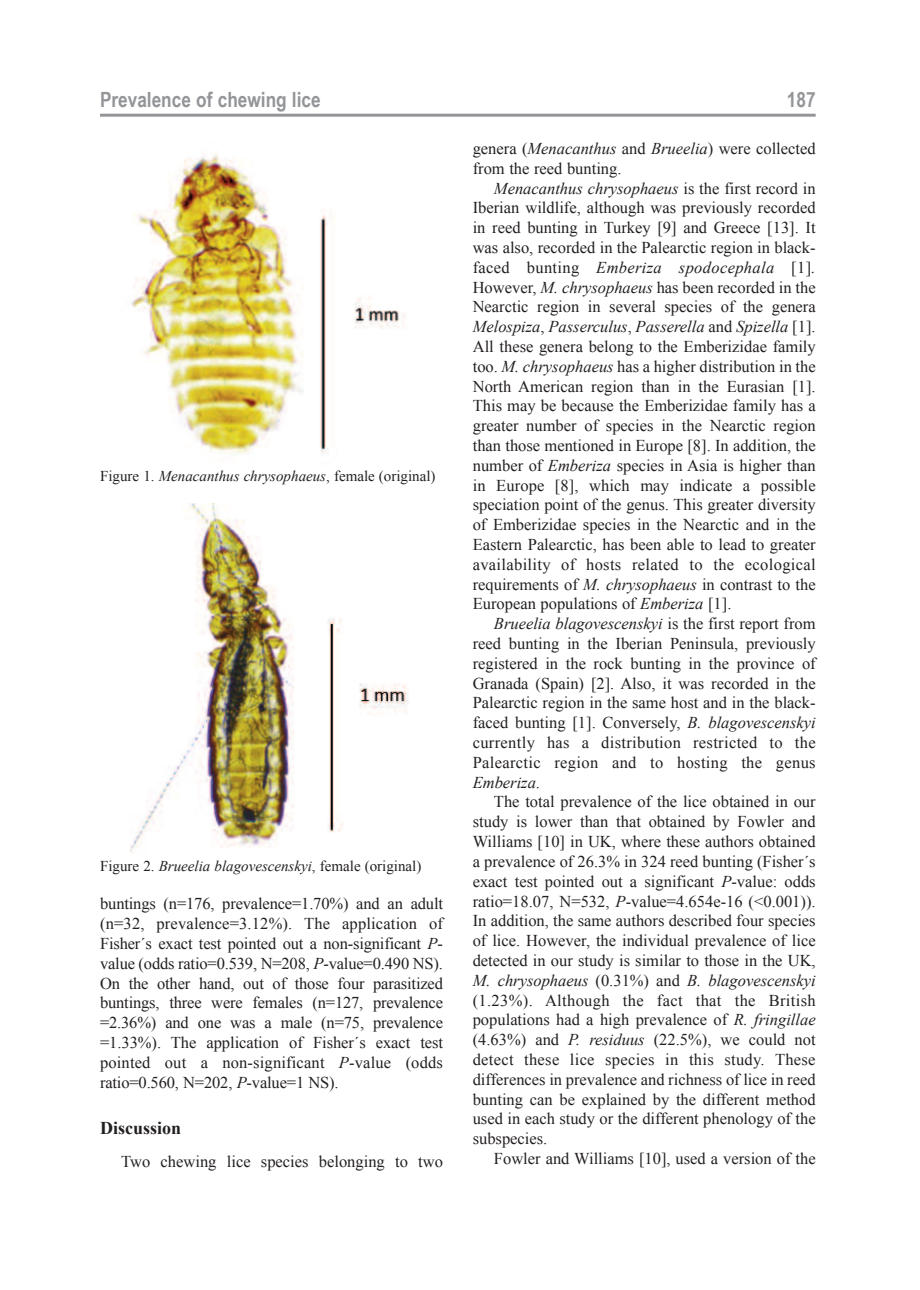
<style>
.page{position:relative;width:920px;height:1290px;background:#fff}
.page>*{position:absolute;margin:0;border:0;box-sizing:border-box;transform-origin:0 0}
.t1{font:700 21px "Arial Narrow";color:#939598}
.t2{font:700 18px "Times New Roman";color:#231f20}
.t3{font:16.5px/19.8px "Times New Roman";color:#231f20;text-align:justify}
.t4{font:15px "Times New Roman";color:#231f20}
.s1{font-style:italic}
</style>
<div class="page">
<hr style="left:100px;top:114px;width:716px;height:3px;background:#939598">
<img style="left:131px;top:153px;width:274px;height:302px">
<img style="left:130px;top:503px;width:279px;height:349px">
<p class="t1" style="left:100px;top:87px;width:222px">Prevalence of chewing lice</p>
<p class="t1" style="left:787px;top:87px;width:30px">187</p>
<p class="t4" style="left:100px;top:468px;width:337px">Figure 1. <span class="s1">Menacanthus chrysophaeus</span>, female (original)</p>
<p class="t4" style="left:100px;top:858px;width:323px">Figure 2. <span class="s1">Brueelia blagovescenskyi</span>, female (original)</p>
<p class="t3" style="left:100px;top:894px;width:345px">buntings (n=176, prevalence=1.70%) and an adult (n=32, prevalence=3.12%). The application of Fisher´s exact test pointed out a non-significant <span class="s1">P&shy;</span>value (odds ratio=0.539, N=208, <span class="s1">P</span>-value=0.490 NS).<br>On the other hand, out of those four parasitized buntings, three were females (n=127, prevalence =2.36%) and one was a male (n=75, prevalence =1.33%). The application of Fisher´s exact test pointed out a non-significant <span class="s1">P</span>-value (odds ratio=0.560, N=202, <span class="s1">P</span>-value=1 NS).</p>
<p class="t2" style="left:100px;top:1118px;width:83px">Discussion</p>
<p class="t3" style="left:121px;top:1152px;width:323px">Two chewing lice species belonging to two</p>
<p class="t3" style="left:473px;top:139px;width:344px">genera (<span class="s1">Menacanthus</span> and <span class="s1">Brueelia</span>) were collected from the reed bunting.</p>
<p class="t3" style="left:473px;top:178px;width:345px;text-indent:21px"><span class="s1">Menacanthus chrysophaeus</span> is the first record in Iberian wildlife, although was previously recorded in reed bunting in Turkey [9] and Greece [13]. It was also, recorded in the Palearctic region in black&shy;faced bunting <span class="s1">Emberiza spodocephala</span> [1]<span class="s1">.<br></span>However, <span class="s1">M. chrysophaeus</span> has been recorded in the Nearctic region in several species of the genera <span class="s1">Melospiza</span>, <span class="s1">Passerculus</span>, <span class="s1">Passerella</span> and <span class="s1">Spizella</span> [1].<br>All these genera belong to the Emberizidae family too. <span class="s1">M. chrysophaeus</span> has a higher distribution in the North American region than in the Eurasian [1].<br>This may be because the Emberizidae family has a greater number of species in the Nearctic region than those mentioned in Europe [8]. In addition, the number of <span class="s1">Emberiza</span> species in Asia is higher than in Europe [8], which may indicate a possible speciation point of the genus. This greater diversity of Emberizidae species in the Nearctic and in the Eastern Palearctic, has been able to lead to greater availability of hosts related to the ecological requirements of <span class="s1">M. chrysophaeus</span> in contrast to the European populations of <span class="s1">Emberiza</span> [1].</p>
<p class="t3" style="left:473px;top:614px;width:345px;text-indent:21px"><span class="s1">Brueelia blagovescenskyi</span> is the first report from reed bunting in the Iberian Peninsula, previously registered in the rock bunting in the province of Granada (Spain) [2]. Also, it was recorded in the Palearctic region in the same host and in the black&shy;faced bunting [1]. Conversely, <span class="s1">B. blagovescenskyi </span>currently has a distribution restricted to the Palearctic region and to hosting the genus <span class="s1">Emberiza</span>.</p>
<p class="t3" style="left:473px;top:792px;width:345px;text-indent:21px">The total prevalence of the lice obtained in our study is lower than that obtained by Fowler and Williams [10] in UK, where these authors obtained a prevalence of 26.3% in 324 reed bunting (Fisher´s exact test pointed out a significant <span class="s1">P</span>-value: odds ratio=18.07, N=532, <span class="s1">P</span>-value=4.654e-16 (&lt;0.001)).<br>In addition, the same authors described four species of lice. However, the individual prevalence of lice detected in our study is similar to those in the UK, <span class="s1">M. chrysophaeus</span> (0.31%) and <span class="s1">B. blagovescenskyi </span>(1.23%). Although the fact that the British populations had a high prevalence of <span class="s1">R. fringillae </span>(4.63%) and <span class="s1">P. residuus</span> (22.5%), we could not detect these lice species in this study. These differences in prevalence and richness of lice in reed bunting can be explained by the different method used in each study or the different phenology of the subspecies.</p>
<p class="t3" style="left:494px;top:1148px;width:323px">Fowler and Williams [10], used a version of the</p>
</div>
